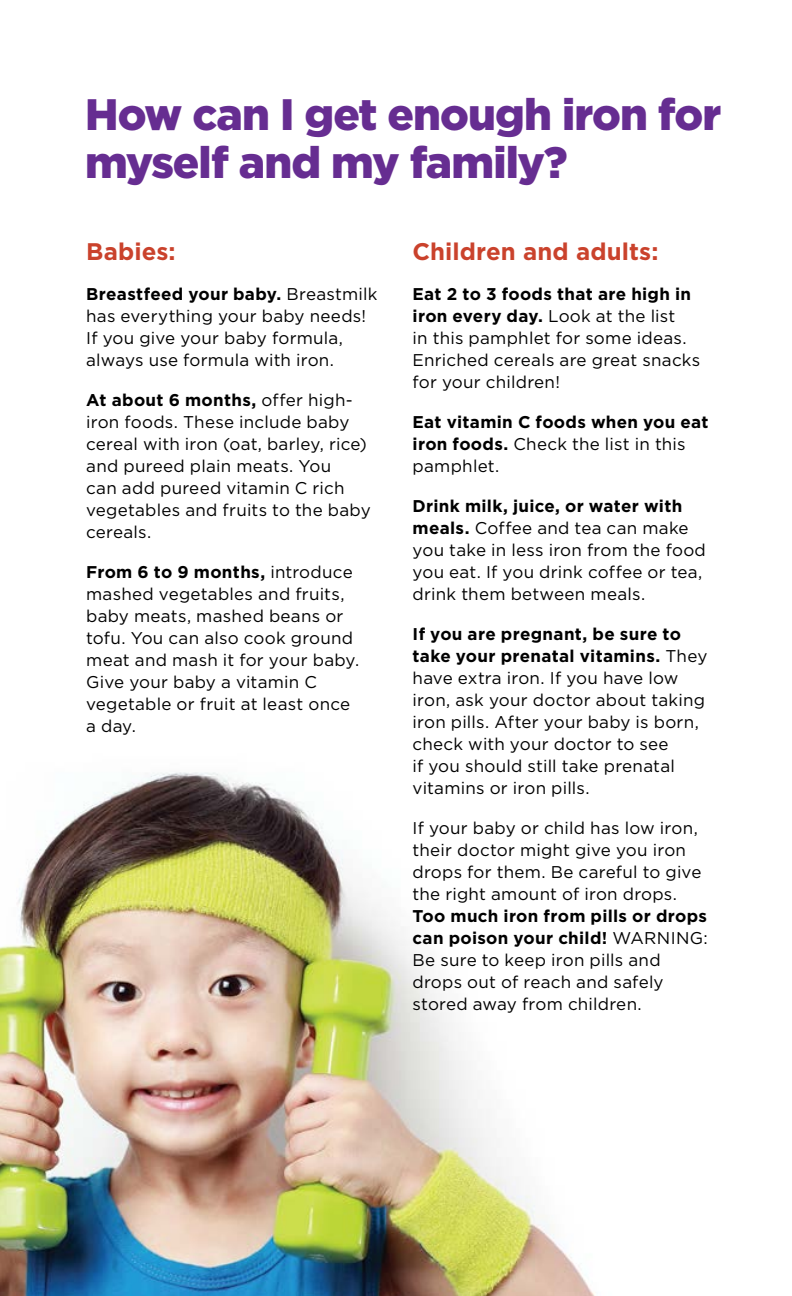
<style>
.page{position:relative;width:792px;height:1296px;background:#fff}
.page>*{position:absolute;margin:0;border:0;box-sizing:border-box;transform-origin:0 0}
.t1{font:900 44px/48px "Gotham";letter-spacing:-.02em;color:#662d91}
.t2{font:700 24px "Gotham";letter-spacing:.005em;color:#ca422c}
.t3{font:17px/22px "Gotham";letter-spacing:.015em;color:#000}
.t4{font:700 17px/22px "Gotham";letter-spacing:.02em;color:#000}
.s1{font-weight:700}
.s2{font-weight:400}
</style>
<div class="page">
<img style="left:0;top:772px;width:595px;height:524px">
<h2 class="t1" style="left:85px;top:89px;width:638px">How can I get enough iron for myself and my family?</h2>
<h3 class="t2" style="left:86px;top:237px;width:91px">Babies:</h3>
<p class="t3" style="left:86px;top:282px;width:293px"><span class="s1">Breastfeed your baby.</span> Breastmilk has everything your baby needs!<br>If you give your baby formula, always use formula with iron.</p>
<p class="t3" style="left:86px;top:388px;width:286px"><span class="s1">At about 6 months,</span> offer high&shy;iron foods. These include baby cereal with iron (oat, barley, rice) and pureed plain meats. You<br>can add pureed vitamin C rich vegetables and fruits to the baby cereals.</p>
<p class="t3" style="left:86px;top:560px;width:275px"><span class="s1">From 6 to 9 months,</span> introduce mashed vegetables and fruits, baby meats, mashed beans or tofu. You can also cook ground meat and mash it for your baby.<br>Give your baby a vitamin C vegetable or fruit at least once a day.</p>
<h3 class="t2" style="left:413px;top:237px;width:247px">Children and adults:</h3>
<p class="t3" style="left:413px;top:282px;width:289px"><span class="s1">Eat 2 to 3 foods that are high in iron every day.</span> Look at the list<br>in this pamphlet for some ideas.<br>Enriched cereals are great snacks for your children!</p>
<p class="t4" style="left:413px;top:410px;width:298px">Eat vitamin C foods when you eat iron foods. <span class="s2">Check the list in this pamphlet.</span></p>
<p class="t3" style="left:413px;top:494px;width:295px"><span class="s1">Drink milk, juice, or water with meals.</span> Coffee and tea can make you take in less iron from the food you eat. If you drink coffee or tea, drink them between meals.</p>
<p class="t3" style="left:413px;top:622px;width:296px"><span class="s1">If you are pregnant, be sure to take your prenatal vitamins.</span> They have extra iron. If you have low iron, ask your doctor about taking iron pills. After your baby is born, check with your doctor to see<br>if you should still take prenatal vitamins or iron pills.</p>
<p class="t3" style="left:413px;top:816px;width:297px">If your baby or child has low iron, their doctor might give you iron drops for them. Be careful to give the right amount of iron drops.<br><span class="s1">Too much iron from pills or drops can poison your child!</span> WARNING:<br>Be sure to keep iron pills and drops out of reach and safely stored away from children.</p>
</div>
